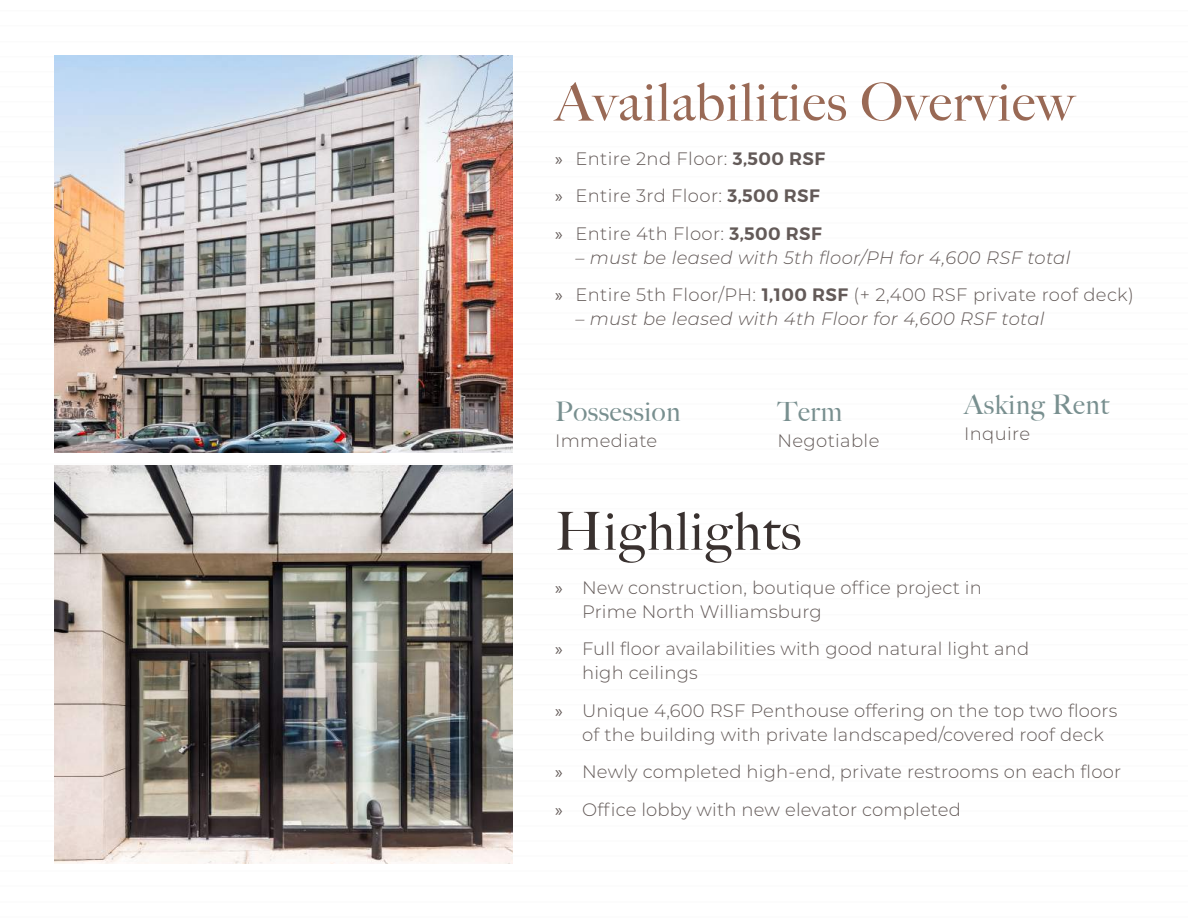
<style>
.page{position:relative;width:1188px;height:918px;background:#fff}
.page>*{position:absolute;margin:0;border:0;box-sizing:border-box;transform-origin:0 0}
.t1{font:500 52.5px "Big Caslon";letter-spacing:.025em;color:#996955}
.t2{font:500 52.5px "Big Caslon";letter-spacing:.025em;color:#39312f}
.t3{font:500 27px "Big Caslon";letter-spacing:.025em;color:#788f8f}
.t4{font:300 18px/37.5px "Montserrat";letter-spacing:.01em;color:#635a58}
.t5{font:italic 300 18px/37.5px "Montserrat";letter-spacing:.02em;color:#635a58}
.s1{font-family:"Myriad Pro";font-weight:400}
.s2{font-weight:600}
.s3{font-family:"Myriad Pro";font-weight:400;font-style:normal}
.s4{font-style:normal}
.s5{font-weight:600;font-style:normal}
</style>
<div class="page">
<hr style="left:0;top:902px;width:1188px;height:1px;background:#fafafa">
<hr style="left:0;top:917px;width:1188px;height:1px;background:#fafafa">
<hr style="left:0;top:329px;width:1188px;height:1px;background:#fafafa">
<hr style="left:0;top:344px;width:1188px;height:1px;background:#fafafa">
<hr style="left:0;top:359px;width:1188px;height:1px;background:#fafafa">
<hr style="left:0;top:374px;width:1188px;height:1px;background:#fafafa">
<hr style="left:0;top:389px;width:1188px;height:1px;background:#fafafa">
<hr style="left:0;top:404px;width:1188px;height:1px;background:#fafafa">
<hr style="left:0;top:419px;width:1188px;height:1px;background:#fafafa">
<hr style="left:0;top:434px;width:1188px;height:1px;background:#fafafa">
<hr style="left:0;top:449px;width:1188px;height:1px;background:#fafafa">
<hr style="left:0;top:464px;width:1188px;height:1px;background:#fafafa">
<hr style="left:0;top:614px;width:1188px;height:1px;background:#fafafa">
<hr style="left:0;top:629px;width:1188px;height:1px;background:#fafafa">
<hr style="left:0;top:644px;width:1188px;height:1px;background:#fafafa">
<hr style="left:0;top:659px;width:1188px;height:1px;background:#fafafa">
<hr style="left:0;top:674px;width:1188px;height:1px;background:#fafafa">
<hr style="left:0;top:689px;width:1188px;height:1px;background:#fafafa">
<hr style="left:0;top:704px;width:1188px;height:1px;background:#fafafa">
<hr style="left:0;top:719px;width:1188px;height:1px;background:#fafafa">
<hr style="left:0;top:734px;width:1188px;height:1px;background:#fafafa">
<hr style="left:0;top:749px;width:1188px;height:1px;background:#fafafa">
<hr style="left:0;top:41px;width:1188px;height:1px;background:#fafafa">
<hr style="left:0;top:56px;width:1188px;height:1px;background:#fafafa">
<hr style="left:0;top:71px;width:1188px;height:1px;background:#fafafa">
<hr style="left:0;top:86px;width:1188px;height:1px;background:#fafafa">
<hr style="left:0;top:101px;width:1188px;height:1px;background:#fafafa">
<hr style="left:0;top:116px;width:1188px;height:1px;background:#fafafa">
<hr style="left:0;top:131px;width:1188px;height:1px;background:#fafafa">
<hr style="left:0;top:146px;width:1188px;height:1px;background:#fafafa">
<hr style="left:0;top:161px;width:1188px;height:1px;background:#fafafa">
<hr style="left:0;top:176px;width:1188px;height:1px;background:#fafafa">
<hr style="left:0;top:765px;width:1188px;height:2px;background:#fafafa">
<hr style="left:0;top:780px;width:1188px;height:2px;background:#fafafa">
<hr style="left:0;top:795px;width:1188px;height:2px;background:#fafafa">
<hr style="left:0;top:810px;width:1188px;height:2px;background:#fafafa">
<hr style="left:0;top:825px;width:1188px;height:2px;background:#fafafa">
<hr style="left:0;top:840px;width:1188px;height:2px;background:#fafafa">
<hr style="left:0;top:855px;width:1188px;height:2px;background:#fafafa">
<hr style="left:0;top:870px;width:1188px;height:2px;background:#fafafa">
<hr style="left:0;top:885px;width:1188px;height:2px;background:#fafafa">
<hr style="left:0;top:192px;width:1188px;height:2px;background:#fafafa">
<hr style="left:0;top:207px;width:1188px;height:2px;background:#fafafa">
<hr style="left:0;top:222px;width:1188px;height:2px;background:#fafafa">
<hr style="left:0;top:237px;width:1188px;height:2px;background:#fafafa">
<hr style="left:0;top:252px;width:1188px;height:2px;background:#fafafa">
<hr style="left:0;top:267px;width:1188px;height:2px;background:#fafafa">
<hr style="left:0;top:282px;width:1188px;height:2px;background:#fafafa">
<hr style="left:0;top:297px;width:1188px;height:2px;background:#fafafa">
<hr style="left:0;top:312px;width:1188px;height:2px;background:#fafafa">
<hr style="left:0;top:478px;width:1188px;height:1px;background:#fafafa">
<hr style="left:0;top:493px;width:1188px;height:1px;background:#fafafa">
<hr style="left:0;top:508px;width:1188px;height:1px;background:#fafafa">
<hr style="left:0;top:523px;width:1188px;height:1px;background:#fafafa">
<hr style="left:0;top:538px;width:1188px;height:1px;background:#fafafa">
<hr style="left:0;top:553px;width:1188px;height:1px;background:#fafafa">
<hr style="left:0;top:568px;width:1188px;height:1px;background:#fafafa">
<hr style="left:0;top:583px;width:1188px;height:1px;background:#fafafa">
<hr style="left:0;top:598px;width:1188px;height:1px;background:#fafafa">
<hr style="left:0;top:10px;width:1188px;height:1px;background:#fafafa">
<hr style="left:0;top:25px;width:1188px;height:1px;background:#fafafa">
<img style="left:54px;top:55px;width:459px;height:398px">
<img style="left:54px;top:465px;width:459px;height:399px">
<h1 class="t1" style="left:555px;top:59px;width:521px">Availabilities Overview</h1>
<p class="t4" style="left:555px;top:139px;width:272px"><span class="s1">»</span> Entire 2nd Floor: <span class="s2">3,500 RSF </span><span class="s1">»</span> Entire 3rd Floor: <span class="s2">3,500 RSF </span><span class="s1">»</span> Entire 4th Floor: <span class="s2">3,500 RSF</span></p>
<p class="t5" style="left:555px;top:238px;width:580px;text-indent:20px">– must be leased with 5th floor/PH for 4,600 RSF total<br><span class="s3">»</span> <span class="s4">Entire 5th Floor/PH:</span> <span class="s5">1,100 RSF</span> <span class="s4">(+ 2,400 RSF private roof deck)</span></p>
<p class="t5" style="left:575px;top:300px;width:471px">– must be leased with 4th Floor for 4,600 RSF total</p>
<h2 class="t3" style="left:555px;top:389px;width:127px">Possession</h2>
<p class="t4" style="left:555px;top:421px;width:104px">Immediate</p>
<h2 class="t3" style="left:777px;top:389px;width:66px">Term</h2>
<p class="t4" style="left:777px;top:421px;width:104px">Negotiable</p>
<h2 class="t3" style="left:964px;top:382px;width:147px">Asking Rent</h2>
<p class="t4" style="left:964px;top:415px;width:68px">Inquire</p>
<h1 class="t2" style="left:555px;top:488px;width:247px">Highlights</h1>
<p class="t4" style="left:582px;top:575px;width:401px;line-height:24px;text-indent:-27px"><span class="s1">»</span> New construction, boutique office project in<br>Prime North Williamsburg</p>
<p class="t4" style="left:582px;top:636px;width:449px;line-height:24px;text-indent:-27px"><span class="s1">»</span> Full floor availabilities with good natural light and high ceilings</p>
<p class="t4" style="left:582px;top:698px;width:537px;line-height:24px;text-indent:-27px"><span class="s1">»</span> Unique 4,600 RSF Penthouse offering on the top two floors of the building with private landscaped/covered roof deck</p>
<p class="t4" style="left:555px;top:753px;width:568px"><span class="s1">»</span> Newly completed high-end, private restrooms on each floor <span class="s1">»</span> Office lobby with new elevator completed</p>
</div>
